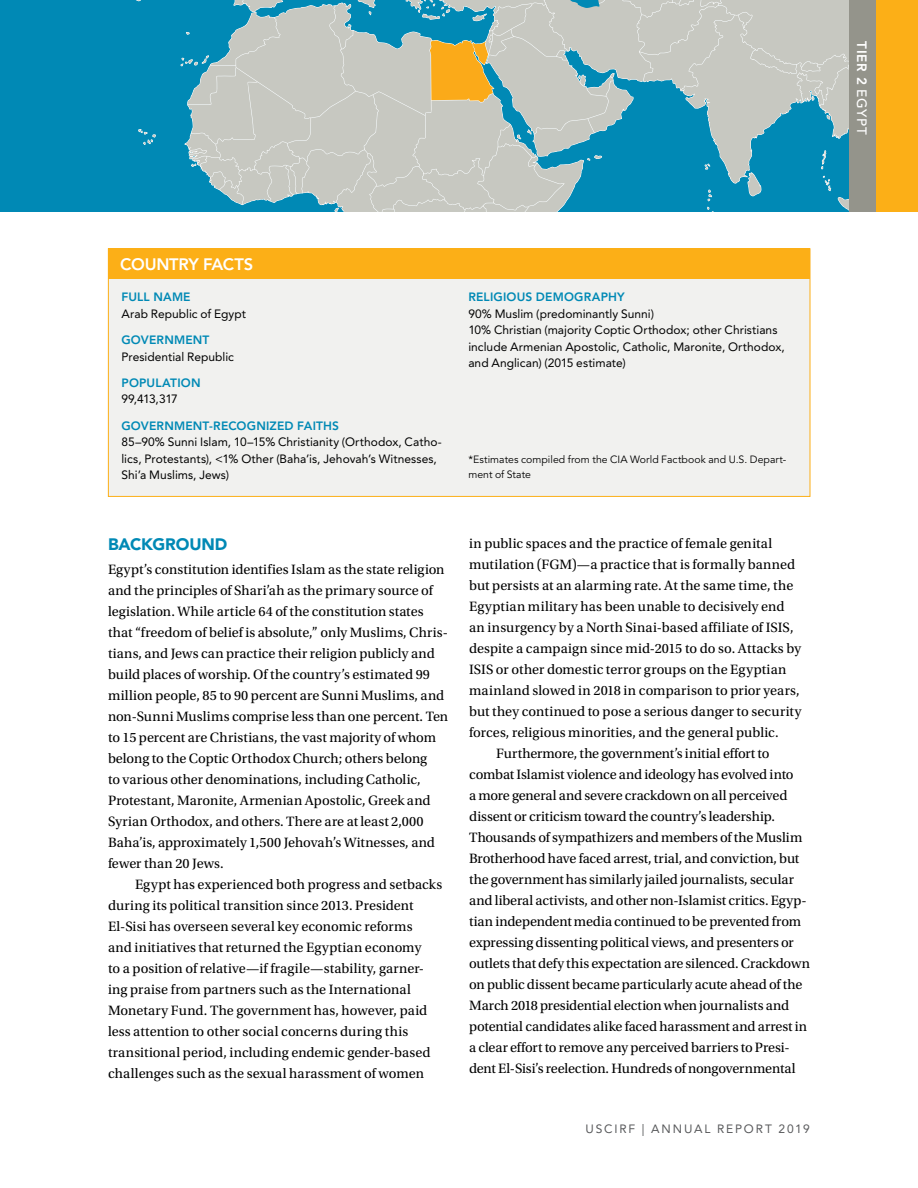
<style>
.page{position:relative;width:918px;height:1188px;background:#fff}
.page>*{position:absolute;margin:0;border:0;box-sizing:border-box;transform-origin:0 0}
.t1{font:800 16.5px "Avenir LT Std";letter-spacing:-.015em;color:#fff}
.t2{font:900 16.5px "Avenir LT Std";letter-spacing:-.005em;color:#0089b5}
.t3{font:14.25px/21px "Utopia Std";color:#000}
.t4{font:800 13.5px "Avenir LT Std";color:#fff}
.t5{font:12px/16.5px "Avenir LT Std";letter-spacing:.005em;color:#000}
.t6{font:800 12px "Avenir LT Std";letter-spacing:.015em;color:#0089b5}
.t7{font:12px "Avenir LT Std";letter-spacing:.15em;color:#58595b}
.t8{font:10.5px/15px "Avenir LT Std";letter-spacing:.005em;color:#000}
.s1{font-weight:500}
</style>
<div class="page">
<div style="left:864px;top:0;width:54px;height:212px;background:#fcaf17"></div>
<div style="left:848px;top:0;width:28px;height:212px;background:#94948b"></div>
<div style="left:108px;top:248px;width:702px;height:249px;background:#f1f1ef;border:1px solid #fcaf17"></div>
<div style="left:108px;top:248px;width:702px;height:31px;background:#fcaf17"></div>
<div style="left:0;top:0;width:849px;height:212px;background:#0089b5"></div>
<svg style="left:136px;top:0;width:713px;height:212px"></svg>
<p class="t4" style="left:870px;top:41px;width:96px;rotate:90deg">TIER 2 <span class="s1">EGYPT</span></p>
<p class="t1" style="left:120px;top:254px;width:134px">COUNTRY FACTS</p>
<p class="t6" style="left:122px;top:290px;width:71px">FULL NAME</p>
<p class="t5" style="left:122px;top:306px;width:126px">Arab Republic of Egypt</p>
<p class="t6" style="left:122px;top:333px;width:90px">GOVERNMENT</p>
<p class="t5" style="left:122px;top:348px;width:114px">Presidential Republic</p>
<p class="t6" style="left:122px;top:376px;width:81px">POPULATION</p>
<p class="t5" style="left:122px;top:391px;width:58px">99,413,317</p>
<p class="t6" style="left:122px;top:418px;width:219px">GOVERNMENT-RECOGNIZED FAITHS</p>
<p class="t5" style="left:122px;top:434px;width:322px">85–90% Sunni Islam, 10–15% Christianity (Orthodox, Catho&shy;lics, Protestants), &lt;1% Other (Baha’is, Jehovah’s Witnesses,<br>Shi’a Muslims, Jews)</p>
<p class="t6" style="left:468px;top:290px;width:158px">RELIGIOUS DEMOGRAPHY</p>
<p class="t5" style="left:468px;top:306px;width:318px">90% Muslim (predominantly Sunni)<br>10% Christian (majority Coptic Orthodox; other Christians include Armenian Apostolic, Catholic, Maronite, Orthodox, and Anglican) (2015 estimate)</p>
<p class="t8" style="left:468px;top:453px;width:320px">*Estimates compiled from the CIA World Factbook and U.S. Depart&shy;ment of State</p>
<p class="t2" style="left:108px;top:534px;width:121px">BACKGROUND</p>
<p class="t3" style="left:108px;top:559px;width:342px">Egypt’s constitution identifies Islam as the state religion and the principles of Shari’ah as the primary source of legislation. While article 64 of the constitution states that “freedom of belief is absolute,” only Muslims, Chris&shy;tians, and Jews can practice their religion publicly and build places of worship. Of the country’s estimated 99 million people, 85 to 90 percent are Sunni Muslims, and non-Sunni Muslims comprise less than one percent. Ten to 15 percent are Christians, the vast majority of whom belong to the Coptic Orthodox Church; others belong<br>to various other denominations, including Catholic, Protestant, Maronite, Armenian Apostolic, Greek and Syrian Orthodox, and others. There are at least 2,000<br>Baha’is, approximately 1,500 Jehovah’s Witnesses, and fewer than 20 Jews.</p>
<p class="t3" style="left:108px;top:874px;width:336px;text-indent:27px">Egypt has experienced both progress and setbacks during its political transition since 2013. President El-Sisi has overseen several key economic reforms<br>and initiatives that returned the Egyptian economy<br>to a position of relative—if fragile—stability, garner&shy;ing praise from partners such as the International Monetary Fund. The government has, however, paid less attention to other social concerns during this transitional period, including endemic gender-based challenges such as the sexual harassment of women</p>
<p class="t3" style="left:469px;top:533px;width:305px">in public spaces and the practice of female genital</p>
<p class="t3" style="left:469px;top:554px;width:328px">mutilation (FGM)—a practice that is formally banned</p>
<p class="t3" style="left:469px;top:575px;width:326px">but persists at an alarming rate. At the same time, the</p>
<p class="t3" style="left:469px;top:596px;width:317px">Egyptian military has been unable to decisively end</p>
<p class="t3" style="left:469px;top:617px;width:326px">an insurgency by a North Sinai-based affiliate of ISIS,</p>
<p class="t3" style="left:469px;top:638px;width:334px">despite a campaign since mid-2015 to do so. Attacks by</p>
<p class="t3" style="left:469px;top:659px;width:319px">ISIS or other domestic terror groups on the Egyptian</p>
<p class="t3" style="left:469px;top:680px;width:332px">mainland slowed in 2018 in comparison to prior years,</p>
<p class="t3" style="left:469px;top:701px;width:334px">but they continued to pose a serious danger to security</p>
<p class="t3" style="left:469px;top:722px;width:311px">forces, religious minorities, and the general public.</p>
<p class="t3" style="left:496px;top:743px;width:275px">Furthermore, the government’s initial effort to</p>
<p class="t3" style="left:469px;top:764px;width:326px">combat Islamist violence and ideology has evolved into</p>
<p class="t3" style="left:469px;top:785px;width:320px">a more general and severe crackdown on all perceived</p>
<p class="t3" style="left:469px;top:806px;width:307px">dissent or criticism toward the country’s leadership.</p>
<p class="t3" style="left:469px;top:827px;width:335px">Thousands of sympathizers and members of the Muslim</p>
<p class="t3" style="left:469px;top:848px;width:332px">Brotherhood have faced arrest, trial, and conviction, but</p>
<p class="t3" style="left:469px;top:869px;width:326px">the government has similarly jailed journalists, secular</p>
<p class="t3" style="left:469px;top:890px;width:339px">and liberal activists, and other non-Islamist critics. Egyp-</p>
<p class="t3" style="left:469px;top:911px;width:334px">tian independent media continued to be prevented from</p>
<p class="t3" style="left:469px;top:932px;width:326px">expressing dissenting political views, and presenters or</p>
<p class="t3" style="left:469px;top:953px;width:342px">outlets that defy this expectation are silenced. Crackdown</p>
<p class="t3" style="left:469px;top:974px;width:335px">on public dissent became particularly acute ahead of the</p>
<p class="t3" style="left:469px;top:995px;width:322px">March 2018 presidential election when journalists and</p>
<p class="t3" style="left:469px;top:1016px;width:340px">potential candidates alike faced harassment and arrest in</p>
<p class="t3" style="left:469px;top:1037px;width:322px">a clear effort to remove any perceived barriers to Presi-</p>
<p class="t3" style="left:469px;top:1058px;width:328px">dent El-Sisi’s reelection. Hundreds of nongovernmental</p>
<p class="t7" style="left:586px;top:1122px;width:226px">USCIRF | ANNUAL REPORT 2019</p>
</div>
